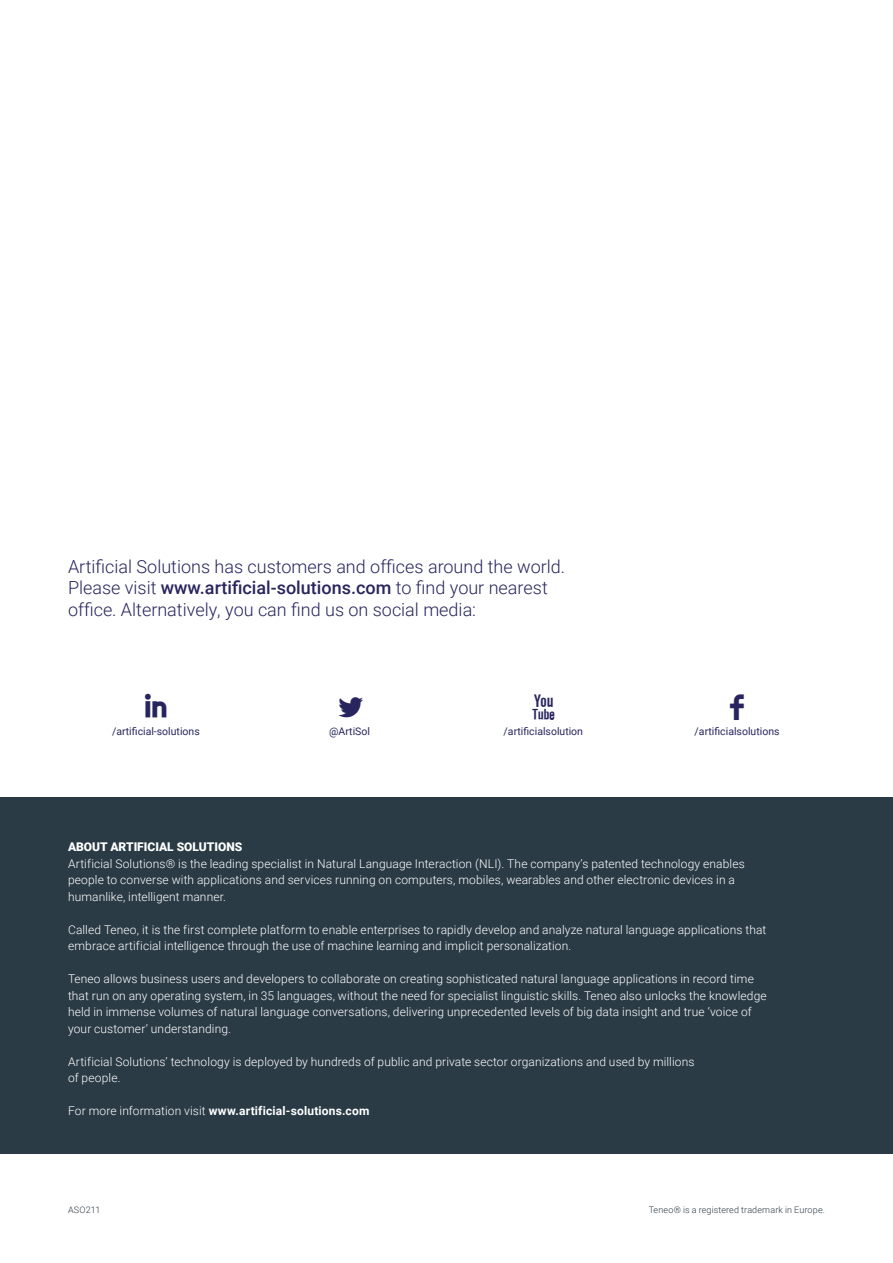
<style>
.page{position:relative;width:893px;height:1263px;background:#fff}
.page>*{position:absolute;margin:0;border:0;box-sizing:border-box;transform-origin:0 0}
.t1{font:42px "Socialico";color:#28255e}
.t2{font:300 18px/21.6px "Roboto";color:#28255e}
.t3{font:300 12px/16.5px "Roboto";letter-spacing:.01em;color:#fff}
.t4{font:700 12px "Roboto";letter-spacing:.015em;color:#fff}
.t5{font:900 12px "Roboto";color:#fff}
.t6{font:10.5px "Roboto";color:#28255e}
.t7{font:300 9px "Roboto";letter-spacing:.015em;color:#2b3b46}
.s1{font-weight:500}
.s2{font-weight:300}
</style>
<div class="page">
<div style="left:0;top:797px;width:893px;height:356px;background:#2b3b46"></div>
<h2 class="t2" style="left:68px;top:555px;width:499px">Artificial Solutions has customers and offices around the world.<br>Please visit <span class="s1">www.artificial-solutions.com</span> to find your nearest office. Alternatively, you can find us on social media:</h2>
<h1 class="t1" style="left:143px;top:683px;width:27px">I</h1>
<p class="t6" style="left:112px;top:724px;width:89px">/artificial-solutions</p>
<h1 class="t1" style="left:333px;top:683px;width:34px">L</h1>
<p class="t6" style="left:329px;top:724px;width:42px">@ArtiSol</p>
<h1 class="t1" style="left:530px;top:683px;width:27px">X</h1>
<h1 class="t1" style="left:728px;top:683px;width:19px">F</h1>
<p class="t6" style="left:695px;top:724px;width:86px">/artificialsolutions</p>
<p class="t6" style="left:504px;top:724px;width:81px">/artificialsolution</p>
<p class="t5" style="left:68px;top:838px;width:176px">ABOUT ARTIFICIAL SOLUTIONS</p>
<p class="t3" style="left:68px;top:855px;width:678px">Artificial Solutions® is the leading specialist in Natural Language Interaction (NLI). The company’s patented technology enables people to converse with applications and services running on computers, mobiles, wearables and other electronic devices in a humanlike, intelligent manner.</p>
<p class="t3" style="left:68px;top:921px;width:700px">Called Teneo, it is the first complete platform to enable enterprises to rapidly develop and analyze natural language applications that embrace artificial intelligence through the use of machine learning and implicit personalization.</p>
<p class="t3" style="left:68px;top:970px;width:700px">Teneo allows business users and developers to collaborate on creating sophisticated natural language applications in record time that run on any operating system, in 35 languages, without the need for specialist linguistic skills. Teneo also unlocks the knowledge held in immense volumes of natural language conversations, delivering unprecedented levels of big data insight and true ‘voice of your customer’ understanding.</p>
<p class="t3" style="left:68px;top:1053px;width:628px">Artificial Solutions’ technology is deployed by hundreds of public and private sector organizations and used by millions of people.</p>
<p class="t4" style="left:68px;top:1102px;width:303px"><span class="s2">For more information visit</span> www.artificial-solutions.com</p>
<p class="t7" style="left:68px;top:1203px;width:34px">ASO211</p>
<p class="t7" style="left:649px;top:1203px;width:178px">Teneo® is a registered trademark in Europe.</p>
</div>
